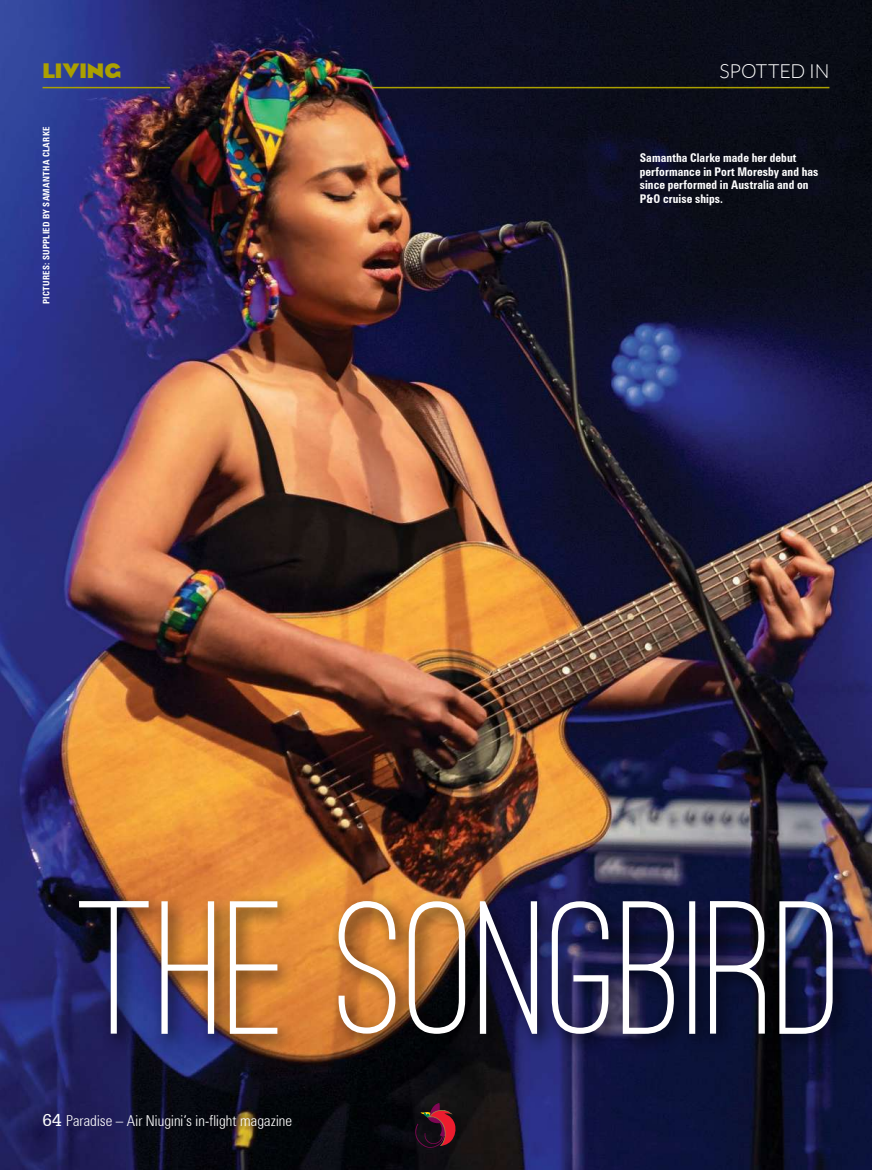
<style>
.page{position:relative;width:872px;height:1170px;background:#fff}
.page>*{position:absolute;margin:0;border:0;box-sizing:border-box;transform-origin:0 0}
.t1{font:500 196.5px "Ostrich Sans";letter-spacing:.005em;color:#fff}
.t2{font:700 21px "Cg Eagle";letter-spacing:.025em;color:#aba000}
.t3{font:300 19.5px "Lato";color:#fff}
.t4{font:300 condensed 15px "Zurich BT";letter-spacing:.005em;color:#fff}
.t5{font:700 condensed 12px/13.5px "Zurich BT";letter-spacing:.01em;color:#fff}
.t6{font:700 condensed 9px "Zurich BT";letter-spacing:.035em;color:#fff}
.s1{font-family:"Serifa BT";font-weight:400;font-stretch:normal;font-size:18px}
</style>
<div class="page">
<img style="left:0;top:0;width:872px;height:1169px">
<hr style="left:43px;top:87px;width:127px;height:1px;background:#aba000">
<hr style="left:372px;top:87px;width:457px;height:1px;background:#aba000">
<div style="left:72px;top:893px;width:800px;height:161px;background:#000;opacity:.75"></div>
<svg style="left:415px;top:1102px;width:41px;height:46px"></svg>
<h2 class="t2" style="left:43px;top:59px;width:79px">living</h2>
<h3 class="t3" style="left:719px;top:61px;width:24px">SPOTTED</h3>
<h3 class="t3" style="left:809px;top:61px;width:9px">IN</h3>
<p class="t6" style="left:41px;top:304px;width:179px;rotate:-90deg">PICTURES: SUPPLIED BY SAMANTHA CLARKE</p>
<p class="t5" style="left:639px;top:151px;width:180px">Samantha Clarke made her debut performance in Port Moresby and has since performed in Australia and on<br>P&amp;O cruise ships.</p>
<h1 class="t1" style="left:78px;top:850px;width:769px">THE SONGBIRD</h1>
<p class="t4" style="left:43px;top:1111px;width:251px"><span class="s1">64</span> Paradise – Air Niugini’s in-flight magazine</p>
</div>
